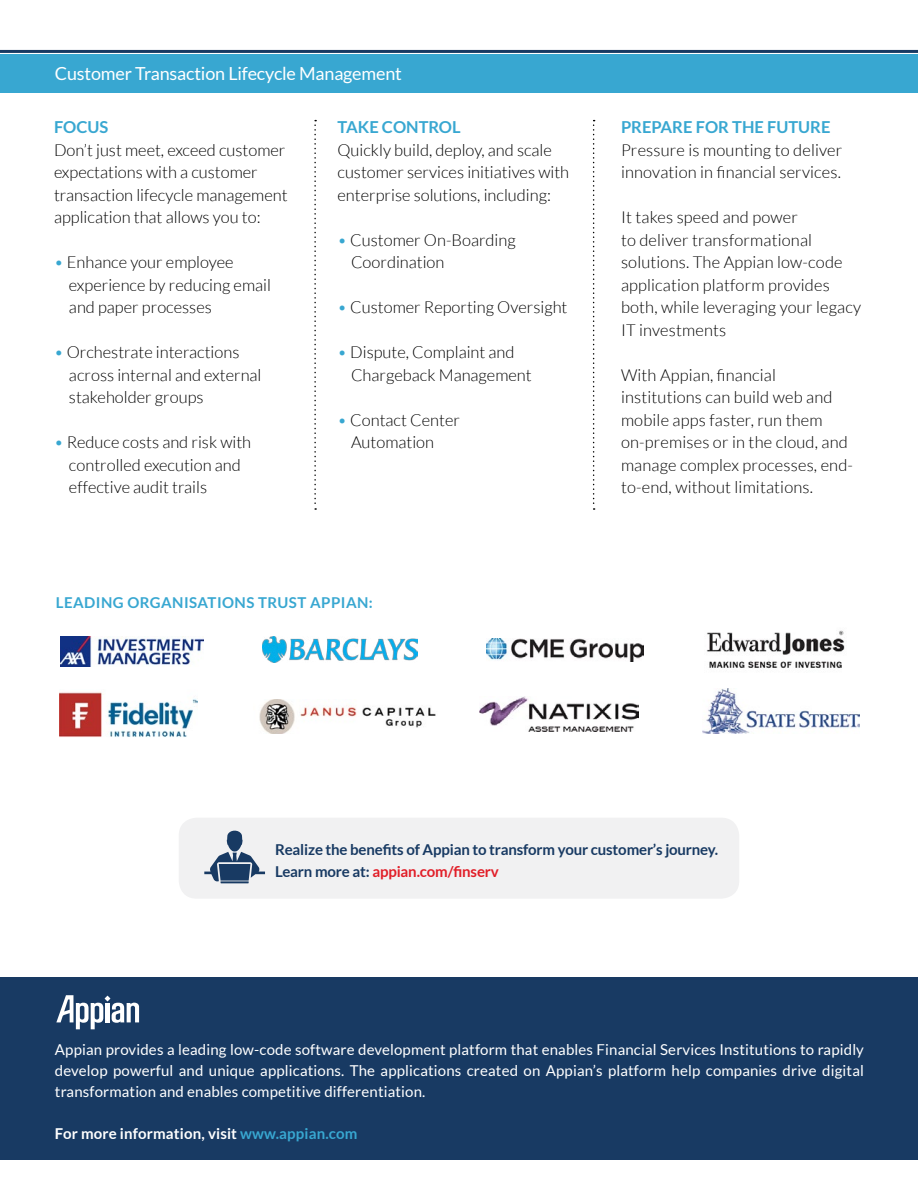
<style>
.page{position:relative;width:918px;height:1188px;background:#fff}
.page>*{position:absolute;margin:0;border:0;box-sizing:border-box;transform-origin:0 0}
.t1{font:18px "Lato";letter-spacing:-.01em;color:#fff}
.t2{font:300 16.5px/22.5px "Lato";color:#000}
.t3{font:700 16.5px "Lato";color:#38a7d1}
.t4{font:15px/21px "Lato";letter-spacing:.01em;color:#fff;text-align:justify}
.t5{font:700 15px/22.5px "Lato";letter-spacing:-.01em;color:#183a63}
.t6{font:700 15px "Lato";letter-spacing:.01em;color:#fff}
.t7{font:700 15px "Lato";letter-spacing:.03em;color:#38a7d1}
.s1{color:#38a7d1}
.s2{color:#e11e28}
</style>
<div class="page">
<div style="left:0;top:54px;width:918px;height:39px;background:#38a7d1"></div>
<hr style="left:0;top:50px;width:918px;height:3px;background:#183a63">
<svg style="left:314px;top:120px;width:2px;height:390px"></svg>
<svg style="left:593px;top:120px;width:2px;height:390px"></svg>
<div style="left:0;top:977px;width:918px;height:183px;background:#183a63"></div>
<svg style="left:56px;top:995px;width:83px;height:34px"></svg>
<div style="left:179px;top:818px;width:560px;height:81px;background:#f1f1f2;border-radius:18px"></div>
<svg style="left:204px;top:830px;width:61px;height:53px"></svg>
<img style="left:259px;top:699px;width:177px;height:34px">
<img style="left:480px;top:697px;width:158px;height:35px">
<img style="left:487px;top:638px;width:157px;height:24px">
<img style="left:60px;top:692px;width:137px;height:45px">
<img style="left:702px;top:688px;width:157px;height:45px">
<img style="left:706px;top:630px;width:139px;height:39px">
<img style="left:263px;top:636px;width:155px;height:27px">
<img style="left:61px;top:636px;width:143px;height:30px">
<p class="t1" style="left:55px;top:64px;width:349px">Customer Transaction Lifecycle Management</p>
<p class="t3" style="left:54px;top:118px;width:56px">FOCUS</p>
<p class="t2" style="left:54px;top:139px;width:235px">Don’t just meet, exceed customer expectations with a customer transaction lifecycle management application that allows you to:</p>
<p class="t2" style="left:69px;top:251px;width:203px;text-indent:-15px"><span class="s1">•</span> Enhance your employee experience by reducing email and paper processes</p>
<p class="t2" style="left:69px;top:341px;width:194px;text-indent:-15px"><span class="s1">•</span> Orchestrate interactions across internal and external stakeholder groups</p>
<p class="t2" style="left:69px;top:431px;width:184px;text-indent:-15px"><span class="s1">•</span> Reduce costs and risk with controlled execution and effective audit trails</p>
<p class="t3" style="left:338px;top:118px;width:125px">TAKE CONTROL</p>
<p class="t2" style="left:338px;top:139px;width:233px">Quickly build, deploy, and scale customer services initiatives with enterprise solutions, including:</p>
<p class="t2" style="left:351px;top:229px;width:166px;text-indent:-13px"><span class="s1">•</span> Customer On-Boarding<br>Coordination</p>
<p class="t2" style="left:338px;top:296px;width:232px"><span class="s1">•</span> Customer Reporting Oversight</p>
<p class="t2" style="left:351px;top:341px;width:182px;text-indent:-13px"><span class="s1">•</span> Dispute, Complaint and<br>Chargeback Management</p>
<p class="t2" style="left:351px;top:409px;width:110px;text-indent:-13px"><span class="s1">•</span> Contact Center<br>Automation</p>
<p class="t7" style="left:56px;top:594px;width:318px">LEADING ORGANISATIONS TRUST APPIAN:</p>
<p class="t3" style="left:621px;top:118px;width:211px">PREPARE FOR THE FUTURE</p>
<p class="t2" style="left:621px;top:139px;width:223px">Pressure is mounting to deliver innovation in financial services.</p>
<p class="t2" style="left:621px;top:206px;width:242px">It takes speed and power<br>to deliver transformational solutions. The Appian low-code application platform provides both, while leveraging your legacy<br>IT investments</p>
<p class="t2" style="left:621px;top:364px;width:234px">With Appian, financial institutions can build web and mobile apps faster, run them on-premises or in the cloud, and manage complex processes, end&shy;to-end, without limitations.</p>
<p class="t5" style="left:275px;top:838px;width:445px">Realize the benefits of Appian to transform your customer’s journey.<br>Learn more at: <span class="s2">appian.com/finserv</span></p>
<p class="t4" style="left:55px;top:1039px;width:811px">Appian provides a leading low-code software development platform that enables Financial Services Institutions to rapidly develop powerful and unique applications. The applications created on Appian’s platform help companies drive digital transformation and enables competitive differentiation.</p>
<p class="t6" style="left:55px;top:1125px;width:304px">For more information, visit <span class="s1">www.appian.com</span></p>
</div>
